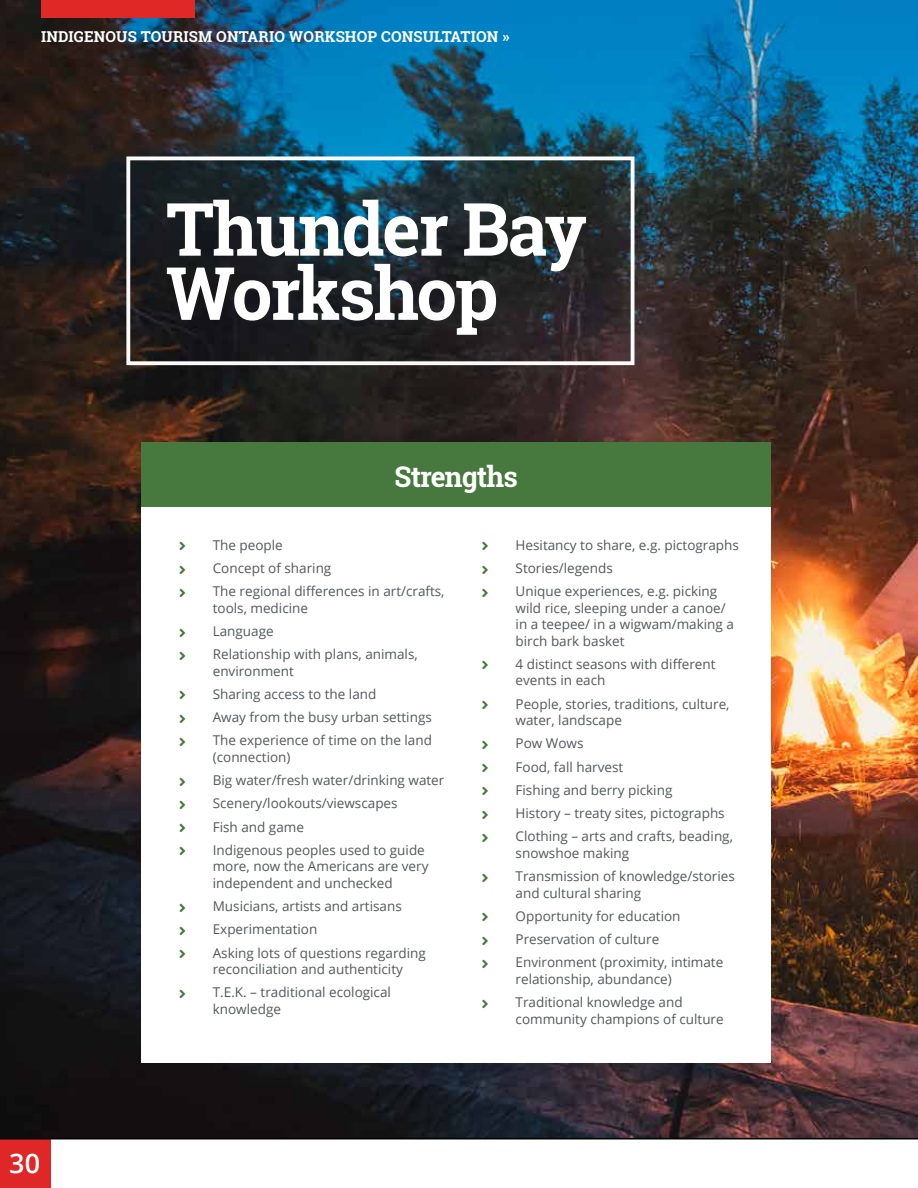
<style>
.page{position:relative;width:918px;height:1188px;background:#fff}
.page>*{position:absolute;margin:0;border:0;box-sizing:border-box;transform-origin:0 0}
.t1{font:700 73.5px/64.2px "Roboto Slab";letter-spacing:-.03em;color:#fff}
.t2{font:700 28.5px "Roboto Slab";letter-spacing:-.03em;color:#fff}
.t3{font:600 27px "Open Sans";color:#fff}
.t4{font:700 15px "Roboto Slab";letter-spacing:.01em;color:#fff}
.t5{font:13.5px/16.5px "Open Sans";color:#54575a}
.t6{font:13.5px "Font Awesome 5 Free Solid";color:#47783d}
</style>
<div class="page">
<img style="left:0;top:0;width:918px;height:1138px">
<div style="left:41px;top:0;width:153px;height:17px;background:#e02926"></div>
<div style="left:141px;top:507px;width:630px;height:556px;background:#fff"></div>
<div style="left:141px;top:443px;width:630px;height:64px;background:#47783d"></div>
<div style="left:126px;top:156px;width:508px;height:209px;border:4px solid #fbfafa"></div>
<div style="left:0;top:1139px;width:51px;height:49px;background:#de2726"></div>
<hr style="left:0;top:1138px;width:918px;height:1px;background:#000">
<p class="t4" style="left:41px;top:27px;width:470px">INDIGENOUS TOURISM ONTARIO WORKSHOP CONSULTATION »</p>
<h1 class="t1" style="left:166px;top:196px;width:423px">Thunder Bay<br>Workshop</h1>
<h2 class="t2" style="left:395px;top:457px;width:125px">Strengths</h2>
<h3 class="t3" style="left:9px;top:1145px;width:32px">30</h3>
<p class="t6" style="left:179px;top:539px;width:8px">■●▼</p>
<p class="t5" style="left:213px;top:536px;width:72px">The people</p>
<p class="t6" style="left:179px;top:563px;width:8px">■●▼</p>
<p class="t5" style="left:213px;top:560px;width:120px">Concept of sharing</p>
<p class="t6" style="left:179px;top:586px;width:8px">■●▼</p>
<p class="t5" style="left:213px;top:583px;width:233px">The regional differences in art/crafts, tools, medicine</p>
<p class="t6" style="left:179px;top:626px;width:8px">■●▼</p>
<p class="t5" style="left:213px;top:623px;width:62px">Language</p>
<p class="t6" style="left:179px;top:649px;width:8px">■●▼</p>
<p class="t5" style="left:213px;top:646px;width:207px">Relationship with plans, animals, environment</p>
<p class="t6" style="left:179px;top:689px;width:8px">■●▼</p>
<p class="t5" style="left:213px;top:686px;width:165px">Sharing access to the land</p>
<p class="t6" style="left:179px;top:712px;width:8px">■●▼</p>
<p class="t5" style="left:213px;top:709px;width:221px">Away from the busy urban settings</p>
<p class="t6" style="left:179px;top:735px;width:8px">■●▼</p>
<p class="t5" style="left:213px;top:732px;width:221px">The experience of time on the land (connection)</p>
<p class="t6" style="left:179px;top:775px;width:8px">■●▼</p>
<p class="t5" style="left:213px;top:772px;width:233px">Big water/fresh water/drinking water</p>
<p class="t6" style="left:179px;top:798px;width:8px">■●▼</p>
<p class="t5" style="left:213px;top:795px;width:186px">Scenery/lookouts/viewscapes</p>
<p class="t6" style="left:179px;top:821px;width:8px">■●▼</p>
<p class="t5" style="left:213px;top:818px;width:93px">Fish and game</p>
<p class="t6" style="left:179px;top:845px;width:8px">■●▼</p>
<p class="t5" style="left:213px;top:841px;width:217px">Indigenous peoples used to guide more, now the Americans are very independent and unchecked</p>
<p class="t6" style="left:179px;top:901px;width:8px">■●▼</p>
<p class="t5" style="left:213px;top:898px;width:191px">Musicians, artists and artisans</p>
<p class="t6" style="left:179px;top:924px;width:8px">■●▼</p>
<p class="t5" style="left:213px;top:921px;width:106px">Experimentation</p>
<p class="t6" style="left:179px;top:947px;width:8px">■●▼</p>
<p class="t5" style="left:213px;top:944px;width:215px">Asking lots of questions regarding reconciliation and authenticity</p>
<p class="t6" style="left:179px;top:987px;width:8px">■●▼</p>
<p class="t5" style="left:213px;top:984px;width:180px">T.E.K. – traditional ecological knowledge</p>
<p class="t6" style="left:482px;top:539px;width:8px">■●▼</p>
<p class="t5" style="left:516px;top:536px;width:225px">Hesitancy to share, e.g. pictographs</p>
<p class="t6" style="left:482px;top:563px;width:8px">■●▼</p>
<p class="t5" style="left:516px;top:560px;width:99px">Stories/legends</p>
<p class="t6" style="left:482px;top:586px;width:8px">■●▼</p>
<p class="t5" style="left:516px;top:583px;width:220px">Unique experiences, e.g. picking wild rice, sleeping under a canoe/ in a teepee/ in a wigwam/making a birch bark basket</p>
<p class="t6" style="left:482px;top:659px;width:8px">■●▼</p>
<p class="t5" style="left:516px;top:656px;width:201px">4 distinct seasons with different events in each</p>
<p class="t6" style="left:482px;top:698px;width:8px">■●▼</p>
<p class="t5" style="left:516px;top:695px;width:215px">People, stories, traditions, culture, water, landscape</p>
<p class="t6" style="left:482px;top:738px;width:8px">■●▼</p>
<p class="t5" style="left:516px;top:735px;width:69px">Pow Wows</p>
<p class="t6" style="left:482px;top:761px;width:8px">■●▼</p>
<p class="t5" style="left:516px;top:758px;width:109px">Food, fall harvest</p>
<p class="t6" style="left:482px;top:785px;width:8px">■●▼</p>
<p class="t5" style="left:516px;top:781px;width:158px">Fishing and berry picking</p>
<p class="t6" style="left:482px;top:808px;width:8px">■●▼</p>
<p class="t5" style="left:516px;top:805px;width:211px">History – treaty sites, pictographs</p>
<p class="t6" style="left:482px;top:831px;width:8px">■●▼</p>
<p class="t5" style="left:516px;top:828px;width:219px">Clothing – arts and crafts, beading, snowshoe making</p>
<p class="t6" style="left:482px;top:871px;width:8px">■●▼</p>
<p class="t5" style="left:516px;top:868px;width:221px">Transmission of knowledge/stories and cultural sharing</p>
<p class="t6" style="left:482px;top:911px;width:8px">■●▼</p>
<p class="t5" style="left:516px;top:907px;width:167px">Opportunity for education</p>
<p class="t6" style="left:482px;top:934px;width:8px">■●▼</p>
<p class="t5" style="left:516px;top:931px;width:145px">Preservation of culture</p>
<p class="t6" style="left:482px;top:957px;width:8px">■●▼</p>
<p class="t5" style="left:516px;top:954px;width:209px">Environment (proximity, intimate relationship, abundance)</p>
<p class="t6" style="left:482px;top:997px;width:8px">■●▼</p>
<p class="t5" style="left:516px;top:994px;width:210px">Traditional knowledge and community champions of culture</p>
</div>
